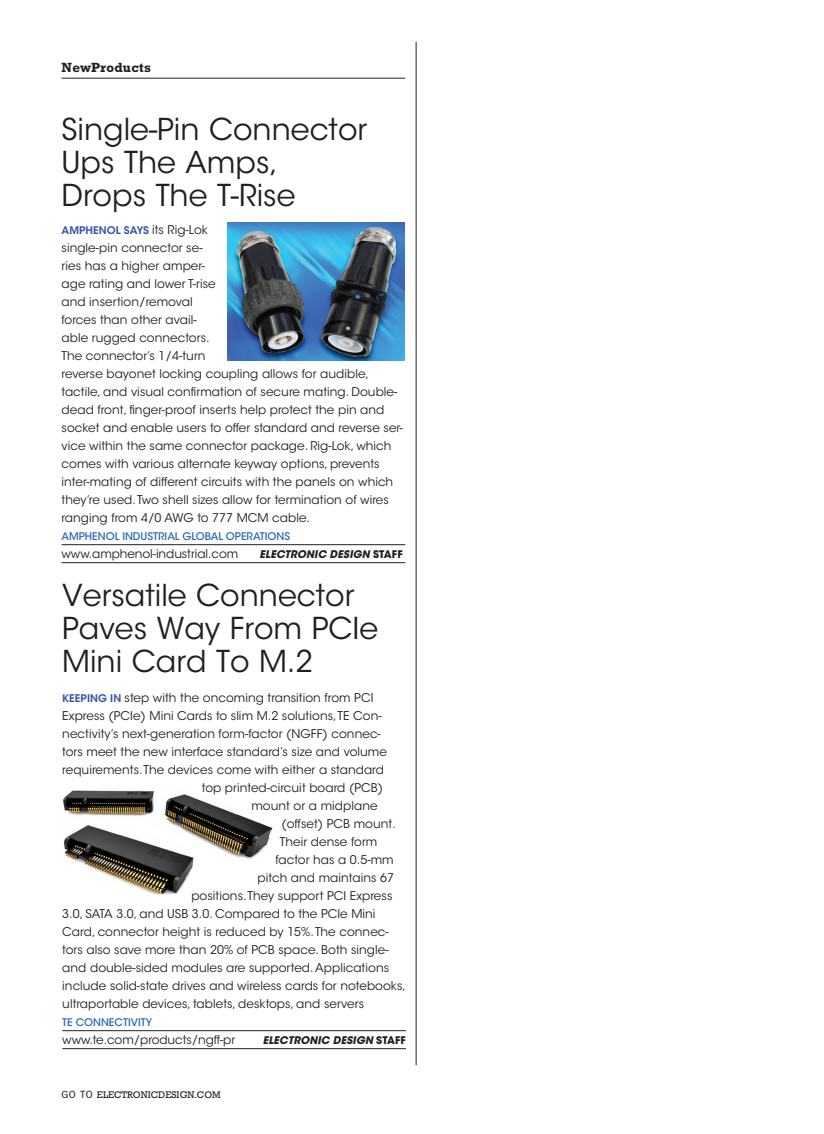
<style>
.page{position:relative;width:824px;height:1134px;background:#fff}
.page>*{position:absolute;margin:0;border:0;box-sizing:border-box;transform-origin:0 0}
.Headline{font:30px/33px "ITC Avant Garde Std";color:#231f20}
.Running_header{font:700 13.5px "Rockwell Std";letter-spacing:.01em;color:#231f20}
.NewProdleadParagraph{font:12px/18px "ITC Avant Garde Std";letter-spacing:.005em;color:#231f20}
.Article_attribution{font:12px "ITC Avant Garde Std";letter-spacing:-.005em;color:#231f20}
.Article_attribution-2{font:500 10.5px "ITC Avant Garde Std";color:#2a67b2}
.Article_attribution-3{font:italic 700 10.5px "ITC Avant Garde Std";letter-spacing:.01em;color:#231f20}
.NewProdleadParagraph-2{font:600 10.5px "ITC Avant Garde Std";letter-spacing:.005em;color:#3853a3}
.t1{font:9.75px "Rockwell Std";color:#231f20}
.s1{font-weight:400;font-size:12px;color:#231f20}
.s2{font-style:normal}
.s3{font-weight:600;font-size:10.5px;color:#3853a3}
.s4{font-family:"ITC Franklin Gothic Std";font-size:10.5px}
</style>
<div class="page">
<hr style="left:62px;top:544px;width:343px;height:1px;background:#231f20">
<hr style="left:62px;top:562px;width:343px;height:1px;background:#231f20">
<hr style="left:62px;top:78px;width:343px;height:1px;background:#231f20">
<img style="left:227px;top:223px;width:177px;height:137px">
<hr style="left:62px;top:1030px;width:344px;height:1px;background:#231f20">
<hr style="left:62px;top:1048px;width:344px;height:1px;background:#231f20">
<img style="left:63px;top:790px;width:210px;height:104px">
<hr style="left:416px;top:42px;width:1px;height:1023px;background:#231f20">
<p class="Running_header" style="left:62px;top:59px;width:91px">NewProducts</p>
<p class="Headline" style="left:62px;top:113px;width:307px">Single-Pin Connector<br>Ups The Amps,<br>Drops The T-Rise</p>
<p class="NewProdleadParagraph-2" style="left:62px;top:224px;width:148px">AMPHENOL SAYS <span class="s1">its Rig-Lok</span></p>
<p class="NewProdleadParagraph" style="left:62px;top:239px;width:343px">single-pin connector se-<br>ries has a higher amper-<br>age rating and lower T-rise<br>and insertion/removal<br>forces than other avail-<br>able rugged connectors.<br>The connector’s 1/4-turn<br>reverse bayonet locking coupling allows for audible, tactile, and visual confirmation of secure mating. Double&shy;dead front, finger-proof inserts help protect the pin and socket and enable users to offer standard and reverse ser&shy;vice within the same connector package. Rig-Lok, which comes with various alternate keyway options, prevents inter-mating of different circuits with the panels on which they’re used. Two shell sizes allow for termination of wires ranging from 4/0 AWG to 777 MCM cable.</p>
<p class="Article_attribution-2" style="left:62px;top:530px;width:230px">AMPHENOL INDUSTRIAL GLOBAL OPERATIONS</p>
<p class="Article_attribution" style="left:62px;top:546px;width:178px">www.amphenol-industrial.com</p>
<p class="Article_attribution-3" style="left:259px;top:547px;width:145px">ELECTRONIC DESIGN <span class="s2">STAFF</span></p>
<p class="Headline" style="left:62px;top:579px;width:317px">Versatile Connector<br>Paves Way From PCIe<br>Mini Card To M.2</p>
<p class="NewProdleadParagraph" style="left:62px;top:689px;width:312px"><span class="s3">KEEPING IN</span> step with the oncoming transition from PCI</p>
<p class="NewProdleadParagraph" style="left:62px;top:707px;width:321px">Express (PCIe) Mini Cards to slim M.2 solutions, TE Con-</p>
<p class="NewProdleadParagraph" style="left:62px;top:725px;width:320px">nectivity’s next-generation form-factor (NGFF) connec-</p>
<p class="NewProdleadParagraph" style="left:62px;top:743px;width:326px">tors meet the new interface standard’s size and volume</p>
<p class="NewProdleadParagraph" style="left:62px;top:761px;width:323px">requirements. The devices come with either a standard</p>
<p class="NewProdleadParagraph" style="left:202px;top:779px;width:183px">top printed-circuit board (PCB)</p>
<p class="NewProdleadParagraph" style="left:251px;top:797px;width:128px">mount or a midplane</p>
<p class="NewProdleadParagraph" style="left:281px;top:815px;width:116px">(offset) PCB mount.</p>
<p class="NewProdleadParagraph" style="left:280px;top:833px;width:99px">Their dense form</p>
<p class="NewProdleadParagraph" style="left:275px;top:851px;width:120px">factor has a 0.5-mm</p>
<p class="NewProdleadParagraph" style="left:257px;top:869px;width:138px">pitch and maintains 67</p>
<p class="NewProdleadParagraph" style="left:191px;top:887px;width:202px">positions. They support PCI Express</p>
<p class="NewProdleadParagraph" style="left:62px;top:905px;width:315px">3.0, SATA 3.0, and USB 3.0. Compared to the PCIe Mini</p>
<p class="NewProdleadParagraph" style="left:62px;top:923px;width:328px">Card, connector height is reduced by 15%. The connec-</p>
<p class="NewProdleadParagraph" style="left:62px;top:941px;width:328px">tors also save more than 20% of PCB space. Both single-</p>
<p class="NewProdleadParagraph" style="left:62px;top:959px;width:328px">and double-sided modules are supported. Applications</p>
<p class="NewProdleadParagraph" style="left:62px;top:977px;width:345px">include solid-state drives and wireless cards for notebooks,</p>
<p class="NewProdleadParagraph" style="left:62px;top:995px;width:303px">ultraportable devices, tablets, desktops, and servers</p>
<p class="Article_attribution-2" style="left:62px;top:1016px;width:91px">TE CONNECTIVITY</p>
<p class="Article_attribution" style="left:62px;top:1032px;width:174px">www.te.com/products/ngff-pr</p>
<p class="Article_attribution-3" style="left:263px;top:1033px;width:145px">ELECTRONIC DESIGN <span class="s2">STAFF</span></p>
<p class="t1" style="left:62px;top:1089px;width:161px"><span class="s4">GO TO</span> ELECTRONICDESIGN.COM</p>
</div>
